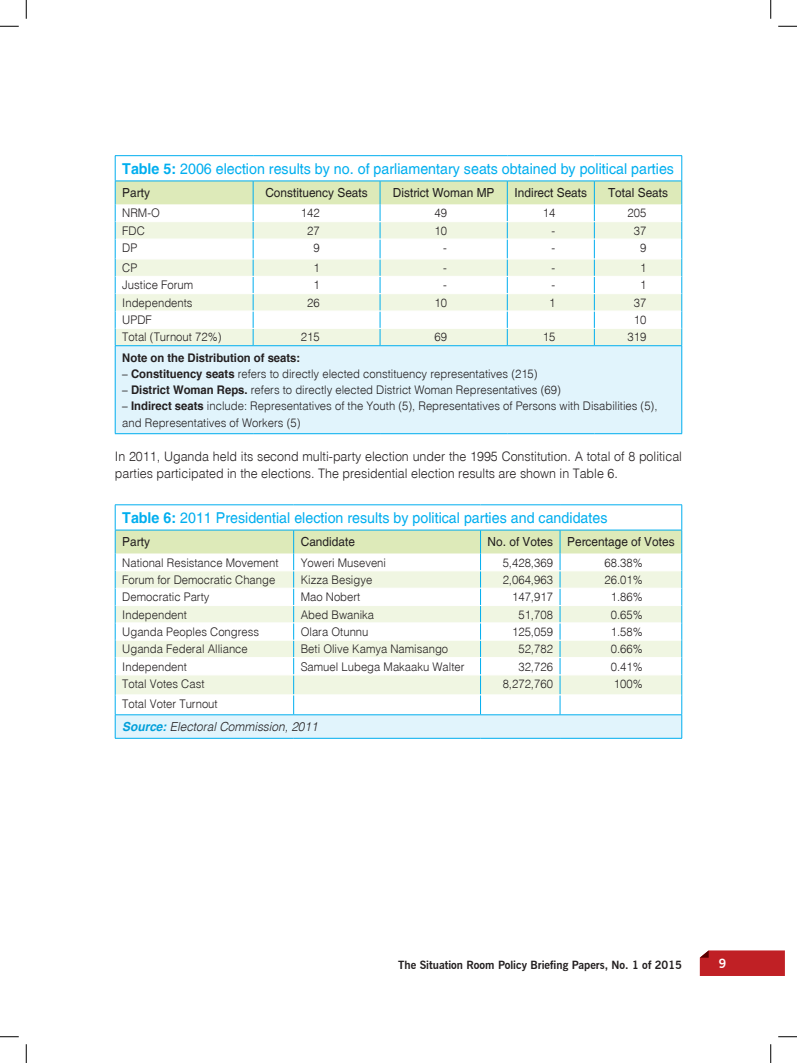
<style>
.page{position:relative;width:797px;height:1063px;background:#fff}
.page>*{position:absolute;margin:0;border:0;box-sizing:border-box;transform-origin:0 0}
.t1{font:15px "Switzerland Plain";color:#00aeef;scale:.95 1}
.t2{font:13.12px/17.5px "Switzerland Light Plain";color:#231f20;scale:.95 1}
.t3{font:12.5px "Switzerland Plain";color:#231f20;scale:.95 1}
.t4{font:italic 300 12.5px "Switzerland";color:#231f20;scale:.95 1}
.t5{font:700 12.5px "News Gothic BT";color:#fff}
.t6{font:11.88px/16.2px "Switzerland Light Plain";color:#231f20;scale:.95 1}
.t7{font:700 11.88px "Switzerland";color:#231f20;scale:.95 1}
.t8{font:700 11.25px "News Gothic BT";color:#231f20}
.s1{font-family:"Switzerland";font-weight:700}
.s2{font-weight:700;color:#009fda}
</style>
<div class="page">
<svg style="left:699px;top:950px;width:86px;height:25px;background:#c1292d"></svg>
<div style="left:115px;top:346px;width:566px;height:87px;background:#e1f4fc"></div>
<hr style="left:115px;top:155px;width:138px;height:1px;background:#00aeef">
<hr style="left:253px;top:155px;width:127px;height:1px;background:#00aeef">
<hr style="left:380px;top:155px;width:127px;height:1px;background:#00aeef">
<hr style="left:507px;top:155px;width:87px;height:1px;background:#00aeef">
<hr style="left:594px;top:155px;width:88px;height:1px;background:#00aeef">
<svg style="left:115px;top:156px;width:567px;height:189px"></svg>
<hr style="left:115px;top:181px;width:138px;height:1px;background:#00aeef">
<hr style="left:253px;top:181px;width:127px;height:1px;background:#00aeef">
<hr style="left:380px;top:181px;width:127px;height:1px;background:#00aeef">
<hr style="left:507px;top:181px;width:87px;height:1px;background:#00aeef">
<hr style="left:594px;top:181px;width:88px;height:1px;background:#00aeef">
<hr style="left:115px;top:345px;width:138px;height:1px;background:#00aeef">
<hr style="left:115px;top:346px;width:1px;height:87px;background:#00aeef">
<hr style="left:253px;top:345px;width:127px;height:1px;background:#00aeef">
<hr style="left:380px;top:345px;width:127px;height:1px;background:#00aeef">
<hr style="left:507px;top:345px;width:87px;height:1px;background:#00aeef">
<hr style="left:594px;top:345px;width:88px;height:1px;background:#00aeef">
<hr style="left:681px;top:346px;width:1px;height:87px;background:#00aeef">
<hr style="left:115px;top:433px;width:138px;height:1px;background:#00aeef">
<hr style="left:253px;top:433px;width:127px;height:1px;background:#00aeef">
<hr style="left:380px;top:433px;width:127px;height:1px;background:#00aeef">
<hr style="left:507px;top:433px;width:87px;height:1px;background:#00aeef">
<hr style="left:594px;top:433px;width:88px;height:1px;background:#00aeef">
<hr style="left:115px;top:738px;width:179px;height:1px;background:#00aeef">
<hr style="left:294px;top:738px;width:186px;height:1px;background:#00aeef">
<hr style="left:480px;top:738px;width:80px;height:1px;background:#00aeef">
<hr style="left:560px;top:738px;width:122px;height:1px;background:#00aeef">
<hr style="left:115px;top:504px;width:179px;height:1px;background:#00aeef">
<hr style="left:294px;top:504px;width:186px;height:1px;background:#00aeef">
<hr style="left:480px;top:504px;width:80px;height:1px;background:#00aeef">
<hr style="left:560px;top:504px;width:122px;height:1px;background:#00aeef">
<svg style="left:115px;top:505px;width:567px;height:233px"></svg>
<hr style="left:115px;top:529px;width:179px;height:1px;background:#00aeef">
<hr style="left:294px;top:529px;width:186px;height:1px;background:#00aeef">
<hr style="left:480px;top:529px;width:80px;height:1px;background:#00aeef">
<hr style="left:560px;top:529px;width:122px;height:1px;background:#00aeef">
<svg style="left:0;top:25px;width:19px;height:2px"></svg>
<svg style="left:778px;top:25px;width:19px;height:2px"></svg>
<svg style="left:0;top:1036px;width:19px;height:1px"></svg>
<svg style="left:778px;top:1036px;width:19px;height:1px"></svg>
<svg style="left:25px;top:0;width:2px;height:19px"></svg>
<svg style="left:25px;top:1044px;width:2px;height:18px"></svg>
<svg style="left:770px;top:0;width:1px;height:19px"></svg>
<svg style="left:770px;top:1044px;width:1px;height:18px"></svg>
<p class="t1" style="left:122px;top:160px;width:582px"><span class="s1">Table 5:</span> 2006 election results by no. of parliamentary seats obtained by political parties</p>
<p class="t3" style="left:122px;top:185px;width:31px">Party</p>
<p class="t3" style="left:265px;top:185px;width:109px">Constituency Seats</p>
<p class="t3" style="left:393px;top:185px;width:108px">District Woman MP</p>
<p class="t3" style="left:514px;top:185px;width:78px">Indirect Seats</p>
<p class="t3" style="left:608px;top:185px;width:65px">Total Seats</p>
<p class="t6" style="left:122px;top:205px;width:41px">NRM-O</p>
<p class="t6" style="left:301px;top:205px;width:21px">142</p>
<p class="t6" style="left:434px;top:205px;width:15px">49</p>
<p class="t6" style="left:543px;top:205px;width:15px">14</p>
<p class="t6" style="left:627px;top:205px;width:21px">205</p>
<p class="t6" style="left:122px;top:222px;width:25px">FDC</p>
<p class="t6" style="left:307px;top:222px;width:15px">27</p>
<p class="t6" style="left:434px;top:222px;width:15px">10</p>
<p class="t6" style="left:551px;top:222px;width:5px">-</p>
<p class="t6" style="left:633px;top:222px;width:15px">37</p>
<p class="t6" style="left:122px;top:239px;width:17px">DP</p>
<p class="t6" style="left:313px;top:239px;width:8px">9</p>
<p class="t6" style="left:443px;top:239px;width:5px">-</p>
<p class="t6" style="left:551px;top:239px;width:5px">-</p>
<p class="t6" style="left:640px;top:239px;width:8px">9</p>
<p class="t6" style="left:122px;top:259px;width:17px">CP</p>
<p class="t6" style="left:313px;top:259px;width:8px">1</p>
<p class="t6" style="left:443px;top:259px;width:5px">-</p>
<p class="t6" style="left:551px;top:259px;width:5px">-</p>
<p class="t6" style="left:640px;top:259px;width:8px">1</p>
<p class="t6" style="left:122px;top:277px;width:76px">Justice Forum</p>
<p class="t6" style="left:313px;top:277px;width:8px">1</p>
<p class="t6" style="left:443px;top:277px;width:5px">-</p>
<p class="t6" style="left:551px;top:277px;width:5px">-</p>
<p class="t6" style="left:640px;top:277px;width:8px">1</p>
<p class="t6" style="left:122px;top:294px;width:75px">Independents</p>
<p class="t6" style="left:307px;top:294px;width:15px">26</p>
<p class="t6" style="left:434px;top:294px;width:15px">10</p>
<p class="t6" style="left:549px;top:294px;width:8px">1</p>
<p class="t6" style="left:633px;top:294px;width:15px">37</p>
<p class="t6" style="left:122px;top:311px;width:33px">UPDF</p>
<p class="t6" style="left:633px;top:311px;width:15px">10</p>
<p class="t6" style="left:122px;top:329px;width:106px">Total (Turnout 72%)</p>
<p class="t6" style="left:301px;top:329px;width:21px">215</p>
<p class="t6" style="left:434px;top:329px;width:15px">69</p>
<p class="t6" style="left:543px;top:329px;width:15px">15</p>
<p class="t6" style="left:627px;top:329px;width:21px">319</p>
<p class="t7" style="left:122px;top:350px;width:189px">Note on the Distribution of seats:</p>
<p class="t6" style="left:122px;top:365px;width:439px">– <span class="s1">Constituency seats</span> refers to directly elected constituency representatives (215)</p>
<p class="t6" style="left:122px;top:381px;width:463px">– <span class="s1">District Woman Reps.</span> refers to directly elected District Woman Representatives (69)</p>
<p class="t6" style="left:122px;top:397px;width:565px">– <span class="s1">Indirect seats</span> include: Representatives of the Youth (5), Representatives of Persons with Disabilities (5), and Representatives of Workers (5)</p>
<p class="t2" style="left:115px;top:447px;width:598px">In 2011, Uganda held its second multi-party election under the 1995 Constitution. A total of 8 political parties participated in the elections. The presidential election results are shown in Table 6.</p>
<p class="t1" style="left:122px;top:508px;width:512px"><span class="s1">Table 6:</span> 2011 Presidential election results by political parties and candidates</p>
<p class="t3" style="left:122px;top:534px;width:31px">Party</p>
<p class="t3" style="left:301px;top:534px;width:59px">Candidate</p>
<p class="t3" style="left:487px;top:534px;width:198px">No. of Votes Percentage of Votes</p>
<p class="t6" style="left:122px;top:554px;width:166px">National Resistance Movement</p>
<p class="t6" style="left:301px;top:554px;width:91px">Yoweri Museveni</p>
<p class="t6" style="left:502px;top:554px;width:54px">5,428,369</p>
<p class="t6" style="left:604px;top:554px;width:42px">68.38%</p>
<p class="t6" style="left:122px;top:571px;width:163px">Forum for Democratic Change</p>
<p class="t6" style="left:301px;top:571px;width:77px">Kizza Besigye</p>
<p class="t6" style="left:502px;top:571px;width:54px">2,064,963</p>
<p class="t6" style="left:604px;top:571px;width:42px">26.01%</p>
<p class="t6" style="left:122px;top:588px;width:93px">Democratic Party</p>
<p class="t6" style="left:301px;top:588px;width:64px">Mao Nobert</p>
<p class="t6" style="left:512px;top:588px;width:44px">147,917</p>
<p class="t6" style="left:610px;top:588px;width:35px">1.86%</p>
<p class="t6" style="left:122px;top:606px;width:70px">Independent</p>
<p class="t6" style="left:301px;top:606px;width:79px">Abed Bwanika</p>
<p class="t6" style="left:518px;top:606px;width:38px">51,708</p>
<p class="t6" style="left:610px;top:606px;width:35px">0.65%</p>
<p class="t6" style="left:122px;top:623px;width:145px">Uganda Peoples Congress</p>
<p class="t6" style="left:301px;top:623px;width:73px">Olara Otunnu</p>
<p class="t6" style="left:512px;top:623px;width:44px">125,059</p>
<p class="t6" style="left:610px;top:623px;width:35px">1.58%</p>
<p class="t6" style="left:122px;top:640px;width:134px">Uganda Federal Alliance</p>
<p class="t6" style="left:301px;top:640px;width:157px">Beti Olive Kamya Namisango</p>
<p class="t6" style="left:518px;top:640px;width:38px">52,782</p>
<p class="t6" style="left:610px;top:640px;width:35px">0.66%</p>
<p class="t6" style="left:122px;top:658px;width:70px">Independent</p>
<p class="t6" style="left:301px;top:658px;width:174px">Samuel Lubega Makaaku Walter</p>
<p class="t6" style="left:518px;top:658px;width:38px">32,726</p>
<p class="t6" style="left:610px;top:658px;width:35px">0.41%</p>
<p class="t6" style="left:122px;top:675px;width:88px">Total Votes Cast</p>
<p class="t6" style="left:502px;top:675px;width:54px">8,272,760</p>
<p class="t6" style="left:614px;top:675px;width:32px">100%</p>
<p class="t6" style="left:122px;top:695px;width:102px">Total Voter Turnout</p>
<p class="t4" style="left:122px;top:719px;width:207px"><span class="s2">Source:</span> Electoral Commission, 2011</p>
<p class="t8" style="left:398px;top:958px;width:285px">The Situation Room Policy Briefing Papers, No. 1 of 2015</p>
<p class="t5" style="left:719px;top:956px;width:9px">9</p>
</div>
